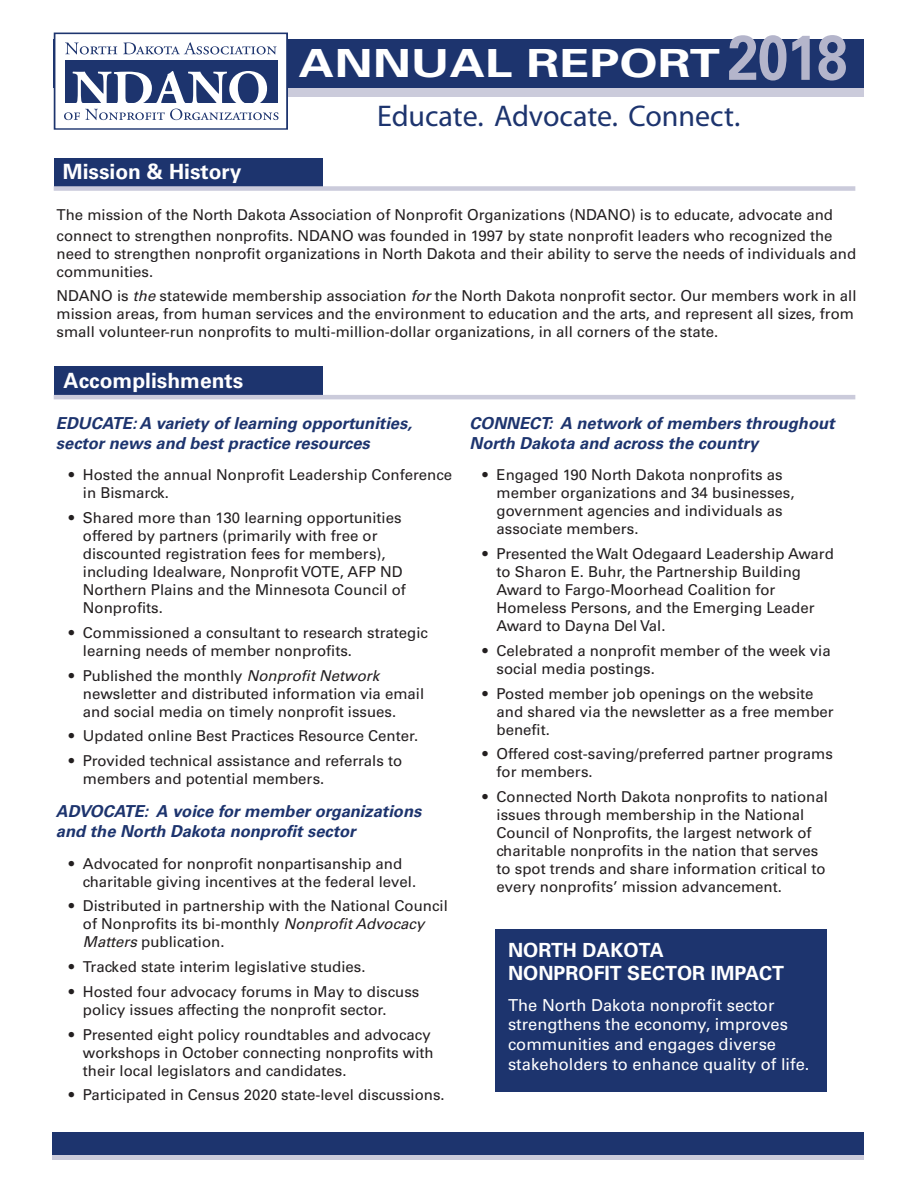
<style>
.page{position:relative;width:918px;height:1188px;background:#fff}
.page>*{position:absolute;margin:0;border:0;box-sizing:border-box;transform-origin:0 0}
.t1{font:700 63px "Univers";color:#b4b5cb;scale:.88 1}
.t2{font:700 38.7px "Univers";color:#fff;scale:1.27 1}
.t3{font:30px "Myriad";color:#1d346e}
.t4{font:700 21px "Univers";color:#fff}
.t5{font:700 19.5px "Univers";color:#fff}
.t6{font:italic 700 16.5px/19.8px "Univers";color:#1d346e}
.t7{font:16.5px/19.8px "Univers";color:#fff}
.t8{font:15px/18px "Univers";color:#231f20}
.s1{font-style:italic}
</style>
<div class="page">
<div style="left:54px;top:366px;width:269px;height:31px;background:#1d346e"></div>
<hr style="left:54px;top:395px;width:801px;height:4px;background:#cbcbdb">
<div style="left:54px;top:158px;width:269px;height:31px;background:#1d346e"></div>
<div style="left:85px;top:88px;width:779px;height:8px;background:#cbcbdb"></div>
<div style="left:54px;top:39px;width:810px;height:49px;background:#1d346e"></div>
<svg style="left:56px;top:39px;width:230px;height:82px"></svg>
<div style="left:54px;top:33px;width:234px;height:97px;border:1px solid #1d346e"></div>
<hr style="left:53px;top:1155px;width:811px;height:4px;background:#cbcbdb">
<div style="left:53px;top:1132px;width:811px;height:23px;background:#1d346e"></div>
<div style="left:495px;top:929px;width:332px;height:162px;background:#1d346e"></div>
<div style="left:54px;top:186px;width:801px;height:5px;background:#cbcbdb"></div>
<p class="t2" style="left:299px;top:41px;width:333px">ANNUAL REPORT</p>
<p class="t1" style="left:728px;top:21px;width:138px">2018</p>
<p class="t4" style="left:63px;top:160px;width:180px">Mission &amp; History</p>
<p class="t3" style="left:377px;top:101px;width:365px">Educate. Advocate. Connect.</p>
<p class="t8" style="left:57px;top:204px;width:778px;line-height:21px">The mission of the North Dakota Association of Nonprofit Organizations (NDANO) is to educate, advocate and connect to strengthen nonprofits. NDANO was founded in 1997 by state nonprofit leaders who recognized the</p>
<p class="t8" style="left:57px;top:244px;width:801px">need to strengthen nonprofit organizations in North Dakota and their ability to serve the needs of individuals and communities.</p>
<p class="t8" style="left:57px;top:287px;width:802px">NDANO is <span class="s1">the</span> statewide membership association <span class="s1">for</span> the North Dakota nonprofit sector. Our members work in all mission areas, from human services and the environment to education and the arts, and represent all sizes, from small volunteer-run nonprofits to multi-million-dollar organizations, in all corners of the state.</p>
<p class="t4" style="left:64px;top:368px;width:181px">Accomplishments</p>
<p class="t6" style="left:56px;top:413px;width:358px">EDUCATE: A variety of learning opportunities, sector news and best practice resources</p>
<p class="t8" style="left:83px;top:466px;width:371px;text-indent:-14px">• Hosted the annual Nonprofit Leadership Conference in Bismarck.</p>
<p class="t8" style="left:83px;top:509px;width:324px;text-indent:-14px">• Shared more than 130 learning opportunities offered by partners (primarily with free or discounted registration fees for members), including Idealware, Nonprofit VOTE, AFP ND Northern Plains and the Minnesota Council of Nonprofits.</p>
<p class="t8" style="left:83px;top:624px;width:347px;text-indent:-14px">• Commissioned a consultant to research strategic learning needs of member nonprofits.</p>
<p class="t8" style="left:83px;top:666px;width:343px;text-indent:-14px">• Published the monthly <span class="s1">Nonprofit Network </span>newsletter and distributed information via email and social media on timely nonprofit issues.</p>
<p class="t8" style="left:69px;top:727px;width:351px">• Updated online Best Practices Resource Center.</p>
<p class="t8" style="left:83px;top:752px;width:321px;text-indent:-14px">• Provided technical assistance and referrals to members and potential members.</p>
<p class="t6" style="left:56px;top:802px;width:367px">ADVOCATE: A voice for member organizations and the North Dakota nonprofit sector</p>
<p class="t8" style="left:83px;top:854px;width:335px;text-indent:-14px">• Advocated for nonprofit nonpartisanship and charitable giving incentives at the federal level.</p>
<p class="t8" style="left:83px;top:897px;width:366px;text-indent:-14px">• Distributed in partnership with the National Council of Nonprofits its bi-monthly <span class="s1">Nonprofit Advocacy<br>Matters</span> publication.</p>
<p class="t8" style="left:69px;top:958px;width:298px">• Tracked state interim legislative studies.</p>
<p class="t8" style="left:83px;top:983px;width:338px;text-indent:-14px">• Hosted four advocacy forums in May to discuss policy issues affecting the nonprofit sector.</p>
<p class="t8" style="left:83px;top:1025px;width:352px;text-indent:-14px">• Presented eight policy roundtables and advocacy workshops in October connecting nonprofits with their local legislators and candidates.</p>
<p class="t8" style="left:69px;top:1086px;width:377px">• Participated in Census 2020 state-level discussions.</p>
<p class="t6" style="left:470px;top:413px;width:367px">CONNECT: A network of members throughout<br>North Dakota and across the country</p>
<p class="t8" style="left:497px;top:466px;width:300px;text-indent:-14px">• Engaged 190 North Dakota nonprofits as member organizations and 34 businesses, government agencies and individuals as associate members.</p>
<p class="t8" style="left:497px;top:545px;width:339px;text-indent:-14px">• Presented the Walt Odegaard Leadership Award to Sharon E. Buhr, the Partnership Building Award to Fargo-Moorhead Coalition for Homeless Persons, and the Emerging Leader Award to Dayna Del Val.</p>
<p class="t8" style="left:497px;top:642px;width:336px;text-indent:-14px">• Celebrated a nonprofit member of the week via social media postings.</p>
<p class="t8" style="left:497px;top:684px;width:339px;text-indent:-14px">• Posted member job openings on the website and shared via the newsletter as a free member benefit.</p>
<p class="t8" style="left:497px;top:745px;width:338px;text-indent:-14px">• Offered cost-saving/preferred partner programs for members.</p>
<p class="t8" style="left:497px;top:788px;width:333px;text-indent:-14px">• Connected North Dakota nonprofits to national issues through membership in the National Council of Nonprofits, the largest network of charitable nonprofits in the nation that serves to spot trends and share information critical to every nonprofits’ mission advancement.</p>
<p class="t5" style="left:508px;top:939px;width:157px">NORTH DAKOTA</p>
<p class="t5" style="left:508px;top:962px;width:277px">NONPROFIT SECTOR IMPACT</p>
<p class="t7" style="left:508px;top:995px;width:303px">The North Dakota nonprofit sector strengthens the economy, improves communities and engages diverse stakeholders to enhance quality of life.</p>
</div>
